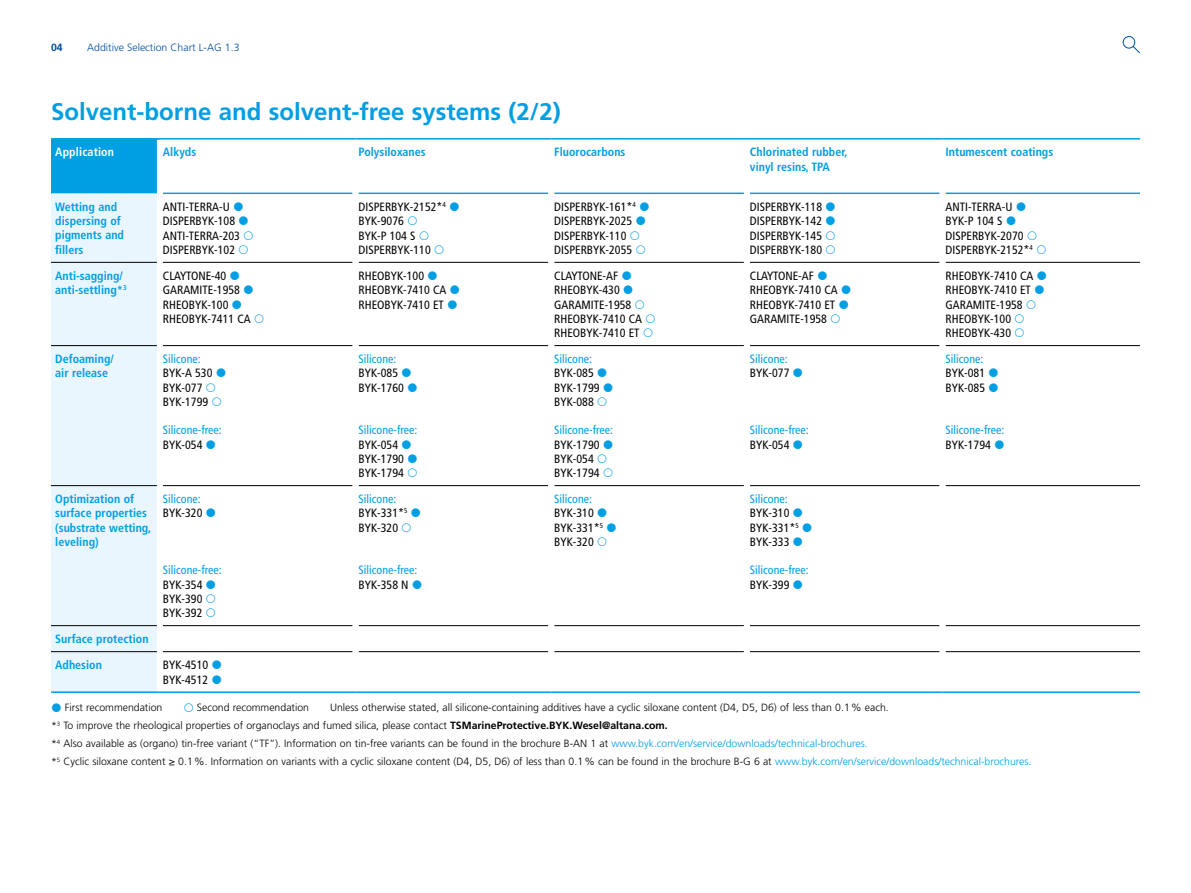
<style>
.page{position:relative;width:1191px;height:893px;background:#fff}
.page>*{position:absolute;margin:0;border:0;box-sizing:border-box;transform-origin:0 0}
.t1{font:700 24px "Frutiger LT Pro";color:#009ee3}
.t2{font:condensed 12px/14.2px "Frutiger LT Pro";color:#000}
.t3{font:700 condensed 12px/14.2px "Frutiger LT Pro";color:#009ee3}
.t4{font:condensed 12px "Frutiger LT Pro";color:#009ee3}
.t5{font:700 condensed 12px "Frutiger LT Pro";letter-spacing:.01em;color:#fff}
.t6{font:300 10.5px/18px "Frutiger LT Pro";color:#000}
.t7{font:300 10.5px "Frutiger LT Pro";color:#004e9e}
.t8{font:700 10.5px "Frutiger LT Pro";color:#004e9e}
.s1{color:#009ee3}
.s2{font-weight:700}
</style>
<div class="page">
<div style="left:51px;top:139px;width:109px;height:54px;background:#009ee3"></div>
<div style="left:51px;top:193px;width:106px;height:498px;background:#eaf6fe"></div>
<hr style="left:51px;top:262px;width:106px;height:1px;background:#000">
<hr style="left:163px;top:262px;width:189px;height:1px;background:#000">
<hr style="left:358px;top:262px;width:190px;height:1px;background:#000">
<hr style="left:554px;top:262px;width:190px;height:1px;background:#000">
<hr style="left:750px;top:262px;width:189px;height:1px;background:#000">
<hr style="left:945px;top:262px;width:195px;height:1px;background:#000">
<hr style="left:51px;top:345px;width:106px;height:1px;background:#000">
<hr style="left:163px;top:345px;width:189px;height:1px;background:#000">
<hr style="left:358px;top:345px;width:190px;height:1px;background:#000">
<hr style="left:554px;top:345px;width:190px;height:1px;background:#000">
<hr style="left:750px;top:345px;width:189px;height:1px;background:#000">
<hr style="left:945px;top:345px;width:195px;height:1px;background:#000">
<hr style="left:51px;top:485px;width:106px;height:1px;background:#000">
<hr style="left:163px;top:485px;width:189px;height:1px;background:#000">
<hr style="left:358px;top:485px;width:190px;height:1px;background:#000">
<hr style="left:554px;top:485px;width:190px;height:1px;background:#000">
<hr style="left:750px;top:485px;width:189px;height:1px;background:#000">
<hr style="left:945px;top:485px;width:195px;height:1px;background:#000">
<hr style="left:51px;top:625px;width:106px;height:1px;background:#000">
<hr style="left:163px;top:625px;width:189px;height:1px;background:#000">
<hr style="left:358px;top:625px;width:190px;height:1px;background:#000">
<hr style="left:554px;top:625px;width:190px;height:1px;background:#000">
<hr style="left:750px;top:625px;width:189px;height:1px;background:#000">
<hr style="left:945px;top:625px;width:195px;height:1px;background:#000">
<hr style="left:51px;top:651px;width:106px;height:1px;background:#000">
<hr style="left:163px;top:651px;width:189px;height:1px;background:#000">
<hr style="left:358px;top:651px;width:190px;height:1px;background:#000">
<hr style="left:554px;top:651px;width:190px;height:1px;background:#000">
<hr style="left:750px;top:651px;width:189px;height:1px;background:#000">
<hr style="left:945px;top:651px;width:195px;height:1px;background:#000">
<hr style="left:163px;top:193px;width:189px;height:1px;background:#009ee3">
<hr style="left:358px;top:193px;width:190px;height:1px;background:#009ee3">
<hr style="left:554px;top:193px;width:190px;height:1px;background:#009ee3">
<hr style="left:750px;top:193px;width:189px;height:1px;background:#009ee3">
<hr style="left:945px;top:193px;width:195px;height:1px;background:#009ee3">
<div style="left:157px;top:140px;width:6px;height:53px;background:#fff"></div>
<hr style="left:51px;top:138px;width:109px;height:2px;background:#009ee3">
<hr style="left:160px;top:138px;width:195px;height:2px;background:#009ee3">
<hr style="left:355px;top:138px;width:196px;height:2px;background:#009ee3">
<hr style="left:551px;top:138px;width:196px;height:2px;background:#009ee3">
<hr style="left:747px;top:138px;width:195px;height:2px;background:#009ee3">
<hr style="left:942px;top:138px;width:198px;height:2px;background:#009ee3">
<hr style="left:51px;top:691px;width:109px;height:2px;background:#009ee3">
<hr style="left:160px;top:691px;width:195px;height:2px;background:#009ee3">
<hr style="left:355px;top:691px;width:196px;height:2px;background:#009ee3">
<hr style="left:551px;top:691px;width:196px;height:2px;background:#009ee3">
<hr style="left:747px;top:691px;width:195px;height:2px;background:#009ee3">
<hr style="left:942px;top:691px;width:198px;height:2px;background:#009ee3">
<svg style="left:1132px;top:45px;width:8px;height:9px"></svg>
<div style="left:1122px;top:36px;width:13px;height:12px;border:1px solid #004e9e;border-radius:50%"></div>
<p class="t8" style="left:51px;top:41px;width:13px">04</p>
<p class="t7" style="left:87px;top:41px;width:154px">Additive Selection Chart L-AG 1.3</p>
<h1 class="t1" style="left:51px;top:97px;width:511px">Solvent-borne and solvent-free systems (2/2)</h1>
<p class="t5" style="left:55px;top:145px;width:60px">Application</p>
<p class="t3" style="left:163px;top:145px;width:35px">Alkyds</p>
<p class="t3" style="left:358px;top:145px;width:69px">Polysiloxanes</p>
<p class="t3" style="left:554px;top:145px;width:73px">Fluorocarbons</p>
<p class="t3" style="left:750px;top:145px;width:99px">Chlorinated rubber, vinyl resins, TPA</p>
<p class="t3" style="left:945px;top:145px;width:109px">Intumescent coatings</p>
<p class="t3" style="left:55px;top:200px;width:70px">Wetting and dispersing of pigments and fillers</p>
<p class="t2" style="left:163px;top:200px;width:79px">ANTI-TERRA-U<br>DISPERBYK-108<br>ANTI-TERRA-203<br>DISPERBYK-102</p>
<p class="t2" style="left:358px;top:200px;width:89px">DISPERBYK-2152*<sup>4<br></sup>BYK-9076<br>BYK-P 104 S<br>DISPERBYK-110</p>
<p class="t2" style="left:554px;top:200px;width:83px">DISPERBYK-161*<sup>4<br></sup>DISPERBYK-2025<br>DISPERBYK-110<br>DISPERBYK-2055</p>
<p class="t2" style="left:750px;top:200px;width:74px;text-align:justify">DISPERBYK-118<br>DISPERBYK-142<br>DISPERBYK-145<br>DISPERBYK-180</p>
<p class="t2" style="left:945px;top:200px;width:89px">ANTI-TERRA-U<br>BYK-P 104 S<br>DISPERBYK-2070<br>DISPERBYK-2152*<sup>4</sup></p>
<p class="t3" style="left:55px;top:269px;width:73px">Anti-sagging/ anti-settling*<sup>3</sup></p>
<p class="t2" style="left:163px;top:269px;width:89px">CLAYTONE-40<br>GARAMITE-1958<br>RHEOBYK-100<br>RHEOBYK-7411 CA</p>
<p class="t2" style="left:358px;top:269px;width:89px">RHEOBYK-100<br>RHEOBYK-7410 CA<br>RHEOBYK-7410 ET</p>
<p class="t2" style="left:554px;top:269px;width:89px">CLAYTONE-AF<br>RHEOBYK-430<br>GARAMITE-1958<br>RHEOBYK-7410 CA<br>RHEOBYK-7410 ET</p>
<p class="t2" style="left:750px;top:269px;width:89px">CLAYTONE-AF<br>RHEOBYK-7410 CA<br>RHEOBYK-7410 ET<br>GARAMITE-1958</p>
<p class="t2" style="left:945px;top:269px;width:89px">RHEOBYK-7410 CA<br>RHEOBYK-7410 ET<br>GARAMITE-1958<br>RHEOBYK-100<br>RHEOBYK-430</p>
<p class="t3" style="left:55px;top:352px;width:60px">Defoaming/ air release</p>
<p class="t4" style="left:163px;top:352px;width:39px">Silicone:</p>
<p class="t4" style="left:358px;top:352px;width:39px">Silicone:</p>
<p class="t2" style="left:358px;top:366px;width:47px">BYK-085<br>BYK-1760</p>
<p class="t4" style="left:358px;top:423px;width:60px">Silicone-free:</p>
<p class="t2" style="left:358px;top:437px;width:47px">BYK-054<br>BYK-1790<br>BYK-1794</p>
<p class="t4" style="left:554px;top:352px;width:39px">Silicone:</p>
<p class="t2" style="left:554px;top:366px;width:47px">BYK-085<br>BYK-1799<br>BYK-088</p>
<p class="t4" style="left:554px;top:423px;width:60px">Silicone-free:</p>
<p class="t2" style="left:554px;top:437px;width:47px">BYK-1790<br>BYK-054<br>BYK-1794</p>
<p class="t4" style="left:750px;top:352px;width:39px">Silicone:</p>
<p class="t2" style="left:750px;top:366px;width:41px">BYK-077</p>
<p class="t4" style="left:945px;top:352px;width:39px">Silicone:</p>
<p class="t2" style="left:945px;top:366px;width:41px">BYK-081<br>BYK-085</p>
<p class="t4" style="left:945px;top:423px;width:60px">Silicone-free:</p>
<p class="t2" style="left:945px;top:437px;width:47px">BYK-1794</p>
<p class="t2" style="left:163px;top:366px;width:51px">BYK-A 530<br>BYK-077<br>BYK-1799</p>
<p class="t4" style="left:163px;top:423px;width:60px">Silicone-free:</p>
<p class="t2" style="left:163px;top:437px;width:41px">BYK-054</p>
<p class="t4" style="left:750px;top:423px;width:60px">Silicone-free:</p>
<p class="t2" style="left:750px;top:437px;width:41px">BYK-054</p>
<p class="t3" style="left:55px;top:492px;width:98px">Optimization of surface properties (substrate wetting, leveling)</p>
<p class="t4" style="left:163px;top:492px;width:39px">Silicone:</p>
<p class="t2" style="left:163px;top:506px;width:41px">BYK-320</p>
<p class="t3" style="left:55px;top:626px;width:95px;line-height:26px">Surface protection<br>Adhesion</p>
<p class="t4" style="left:163px;top:563px;width:60px">Silicone-free:</p>
<p class="t2" style="left:163px;top:577px;width:41px;text-align:justify">BYK-354<br>BYK-390<br>BYK-392</p>
<p class="t2" style="left:163px;top:658px;width:47px">BYK-4510<br>BYK-4512</p>
<p class="t2" style="left:358px;top:492px;width:50px"><span class="s1">Silicone:<br></span>BYK-331*<sup>5<br></sup>BYK-320</p>
<p class="t4" style="left:358px;top:563px;width:60px">Silicone-free:</p>
<p class="t2" style="left:358px;top:577px;width:52px">BYK-358 N</p>
<p class="t4" style="left:554px;top:492px;width:39px">Silicone:</p>
<p class="t2" style="left:554px;top:506px;width:50px">BYK-310<br>BYK-331*<sup>5<br></sup>BYK-320</p>
<p class="t4" style="left:750px;top:492px;width:39px">Silicone:</p>
<p class="t2" style="left:750px;top:506px;width:50px">BYK-310<br>BYK-331*<sup>5<br></sup>BYK-333</p>
<p class="t4" style="left:750px;top:563px;width:60px">Silicone-free:</p>
<p class="t2" style="left:750px;top:577px;width:41px">BYK-399</p>
<p class="t6" style="left:51px;top:699px;width:982px;text-indent:279px">Unless otherwise stated, all silicone-containing additives have a cyclic siloxane content (D4, D5, D6) of less than 0.1% each.<br>*<sup>3</sup> To improve the rheological properties of organoclays and fumed silica, please contact <span class="s2">TSMarineProtective.BYK.Wesel@altana.com.<br></span>*<sup>4</sup> Also available as (organo) tin-free variant (“TF”). Information on tin-free variants can be found in the brochure B-AN 1 at <span class="s1">www.byk.com/en/service/downloads/technical-brochures.<br></span>*<sup>5</sup> Cyclic siloxane content ≥ 0.1%. Information on variants with a cyclic siloxane content (D4, D5, D6) of less than 0.1% can be found in the brochure B-G 6 at <span class="s1">www.byk.com/en/service/downloads/technical-brochures.</span></p>
<p class="t6" style="left:65px;top:699px;width:99px">First recommendation</p>
<p class="t6" style="left:197px;top:699px;width:114px">Second recommendation</p>
</div>
